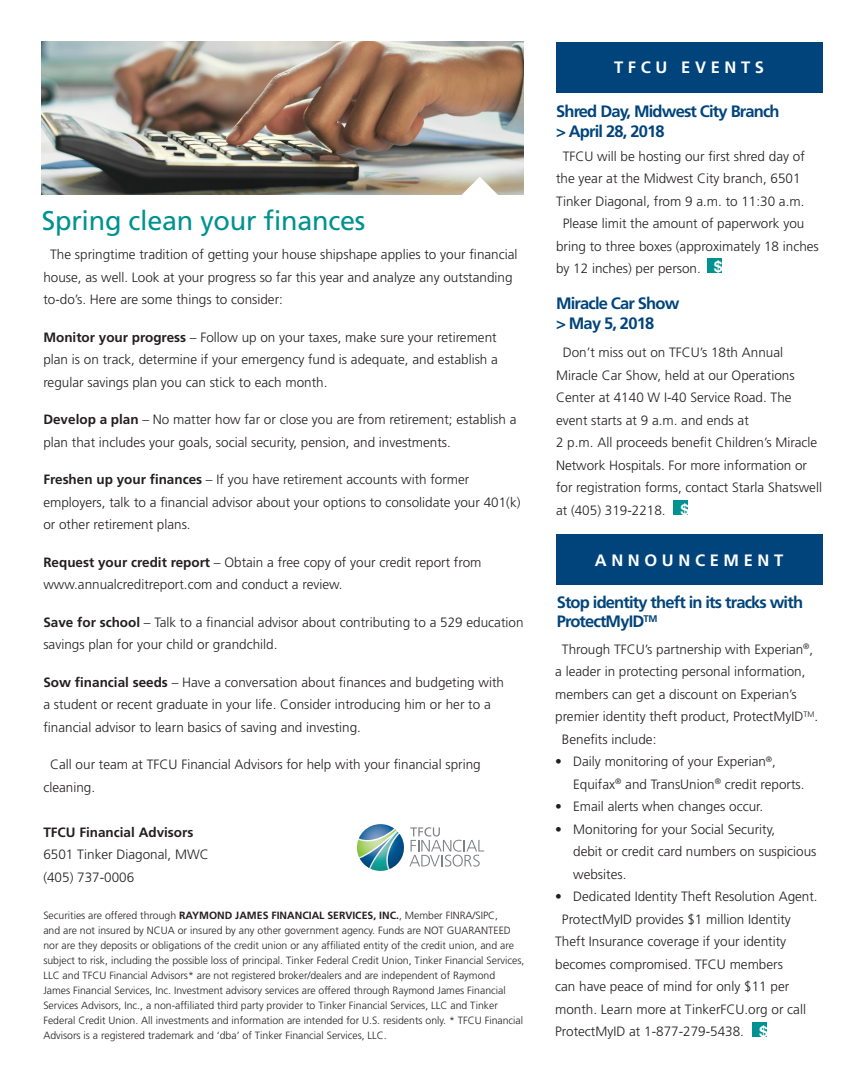
<style>
.page{position:relative;width:864px;height:1080px;background:#fff}
.page>*{position:absolute;margin:0;border:0;box-sizing:border-box;transform-origin:0 0}
.t1{font:27px "Frutiger";letter-spacing:-.01em;color:#009290}
.t2{font:700 16.5px/19.8px "Frutiger";letter-spacing:-.05em;color:#00447b}
.t3{font:700 16.5px "Frutiger";letter-spacing:.28em;color:#fff}
.t4{font:700 14.85px "Helvetica Neue";color:#fff}
.Body_Copy{font:300 13.5px/22.5px "Frutiger";color:#231f20}
.Body_Copy-2{font:700 13.5px "Frutiger";color:#231f20}
.Body_Copy-3{font:300 10.5px/15px "Frutiger";color:#231f20}
.s1{font-weight:700}
.s2{font-family:"Helvetica Neue";font-weight:700;font-size:14.85px;color:#fff}
</style>
<div class="page">
<img style="left:42px;top:42px;width:481px;height:153px">
<div style="left:556px;top:42px;width:266px;height:51px;background:#00447b"></div>
<div style="left:673px;top:500px;width:15px;height:15px;background:#009290"></div>
<svg style="left:460px;top:177px;width:39px;height:18px"></svg>
<svg style="left:357px;top:824px;width:127px;height:47px"></svg>
<div style="left:556px;top:534px;width:266px;height:51px;background:#00447b"></div>
<div style="left:707px;top:258px;width:15px;height:14px;background:#009290"></div>
<div style="left:752px;top:1022px;width:15px;height:15px;background:#009290"></div>
<h1 class="t1" style="left:42px;top:205px;width:325px">Spring clean your finances</h1>
<p class="Body_Copy" style="left:43px;top:243px;width:476px;text-indent:7px">The springtime tradition of getting your house shipshape applies to your financial house, as well. Look at your progress so far this year and analyze any outstanding to-do’s. Here are some things to consider:</p>
<p class="Body_Copy" style="left:43px;top:326px;width:456px;text-align:justify"><span class="s1">Monitor your progress</span> – Follow up on your taxes, make sure your retirement plan is on track, determine if your emergency fund is adequate, and establish a regular savings plan you can stick to each month.</p>
<p class="Body_Copy" style="left:43px;top:408px;width:475px"><span class="s1">Develop a plan</span> – No matter how far or close you are from retirement; establish a plan that includes your goals, social security, pension, and investments.</p>
<p class="Body_Copy" style="left:43px;top:468px;width:479px"><span class="s1">Freshen up your finances</span> – If you have retirement accounts with former employers, talk to a financial advisor about your options to consolidate your 401(k) or other retirement plans.</p>
<p class="Body_Copy" style="left:43px;top:551px;width:440px"><span class="s1">Request your credit report</span> – Obtain a free copy of your credit report from www.annualcreditreport.com and conduct a review.</p>
<p class="Body_Copy" style="left:43px;top:611px;width:482px"><span class="s1">Save for school</span> – Talk to a financial advisor about contributing to a 529 education savings plan for your child or grandchild.</p>
<p class="Body_Copy" style="left:43px;top:671px;width:462px"><span class="s1">Sow financial seeds</span> – Have a conversation about finances and budgeting with a student or recent graduate in your life. Consider introducing him or her to a financial advisor to learn basics of saving and investing.</p>
<p class="Body_Copy" style="left:43px;top:753px;width:439px;text-indent:7px">Call our team at TFCU Financial Advisors for help with your financial spring cleaning.</p>
<p class="Body_Copy-2" style="left:43px;top:824px;width:152px">TFCU Financial Advisors</p>
<p class="Body_Copy" style="left:43px;top:843px;width:167px">6501 Tinker Diagonal, MWC</p>
<p class="Body_Copy" style="left:43px;top:866px;width:92px">(405) 737-0006</p>
<p class="Body_Copy-3" style="left:43px;top:908px;width:483px">Securities are offered through <span class="s1">RAYMOND JAMES FINANCIAL SERVICES, INC.</span>, Member FINRA/SIPC,<br>and are not insured by NCUA or insured by any other government agency. Funds are NOT GUARANTEED nor are they deposits or obligations of the credit union or any affiliated entity of the credit union, and are subject to risk, including the possible loss of principal. Tinker Federal Credit Union, Tinker Financial Services, LLC and TFCU Financial Advisors* are not registered broker/dealers and are independent of Raymond James Financial Services, Inc. Investment advisory services are offered through Raymond James Financial Services Advisors, Inc., a non-affiliated third party provider to Tinker Financial Services, LLC and Tinker Federal Credit Union. All investments and information are intended for U.S. residents only. * TFCU Financial Advisors is a registered trademark and ‘dba’ of Tinker Financial Services, LLC.</p>
<p class="t3" style="left:614px;top:57px;width:151px">TFCU EVENTS</p>
<h2 class="t2" style="left:556px;top:101px;width:225px">Shred Day, Midwest City Branch</h2>
<h2 class="t2" style="left:556px;top:121px;width:110px">&gt; April 28, 2018</h2>
<p class="Body_Copy" style="left:556px;top:145px;width:250px;text-align:center">TFCU will be hosting our first shred day of the year at the Midwest City branch, 6501<br>Tinker Diagonal, from 9 a.m. to 11:30 a.m.</p>
<p class="Body_Copy" style="left:556px;top:212px;width:264px;text-indent:7px">Please limit the amount of paperwork you bring to three boxes (approximately 18 inches by 12 inches) per person.</p>
<p class="t4" style="left:714px;top:255px;width:10px">$</p>
<h2 class="t2" style="left:556px;top:293px;width:125px">Miracle Car Show</h2>
<h2 class="t2" style="left:556px;top:313px;width:100px">&gt; May 5, 2018</h2>
<p class="Body_Copy" style="left:556px;top:341px;width:267px;text-indent:7px">Don’t miss out on TFCU’s 18th Annual Miracle Car Show, held at our Operations Center at 4140 W I-40 Service Road. The event starts at 9 a.m. and ends at<br>2 p.m. All proceeds benefit Children’s Miracle Network Hospitals. For more information or for registration forms, contact Starla Shatswell at (405) 319-2218. <span class="s2">$</span></p>
<p class="t3" style="left:595px;top:551px;width:190px">ANNOUNCEMENT</p>
<h2 class="t2" style="left:557px;top:592px;width:248px">Stop identity theft in its tracks with<br>ProtectMyID<sup>TM</sup></h2>
<p class="Body_Copy" style="left:555px;top:638px;width:264px;text-indent:7px">Through TFCU’s partnership with Experian<sup>®</sup>, a leader in protecting personal information, members can get a discount on Experian’s premier identity theft product, ProtectMyID<sup>TM</sup>.</p>
<p class="Body_Copy" style="left:562px;top:728px;width:96px">Benefits include:</p>
<p class="Body_Copy" style="left:573px;top:750px;width:233px;text-indent:-18px">• Daily monitoring of your Experian<sup>®</sup>,<br>Equifax<sup>®</sup> and TransUnion<sup>®</sup> credit reports.</p>
<p class="Body_Copy" style="left:555px;top:795px;width:210px">• Email alerts when changes occur.</p>
<p class="Body_Copy" style="left:573px;top:818px;width:245px;text-indent:-18px">• Monitoring for your Social Security,<br>debit or credit card numbers on suspicious websites.</p>
<p class="Body_Copy" style="left:555px;top:885px;width:264px">• Dedicated Identity Theft Resolution Agent.</p>
<p class="Body_Copy" style="left:555px;top:908px;width:252px;text-indent:7px">ProtectMyID provides $1 million Identity Theft Insurance coverage if your identity becomes compromised. TFCU members can have peace of mind for only $11 per month. Learn more at TinkerFCU.org or call ProtectMyID at 1-877-279-5438.</p>
<p class="t4" style="left:759px;top:1020px;width:10px">$</p>
</div>
